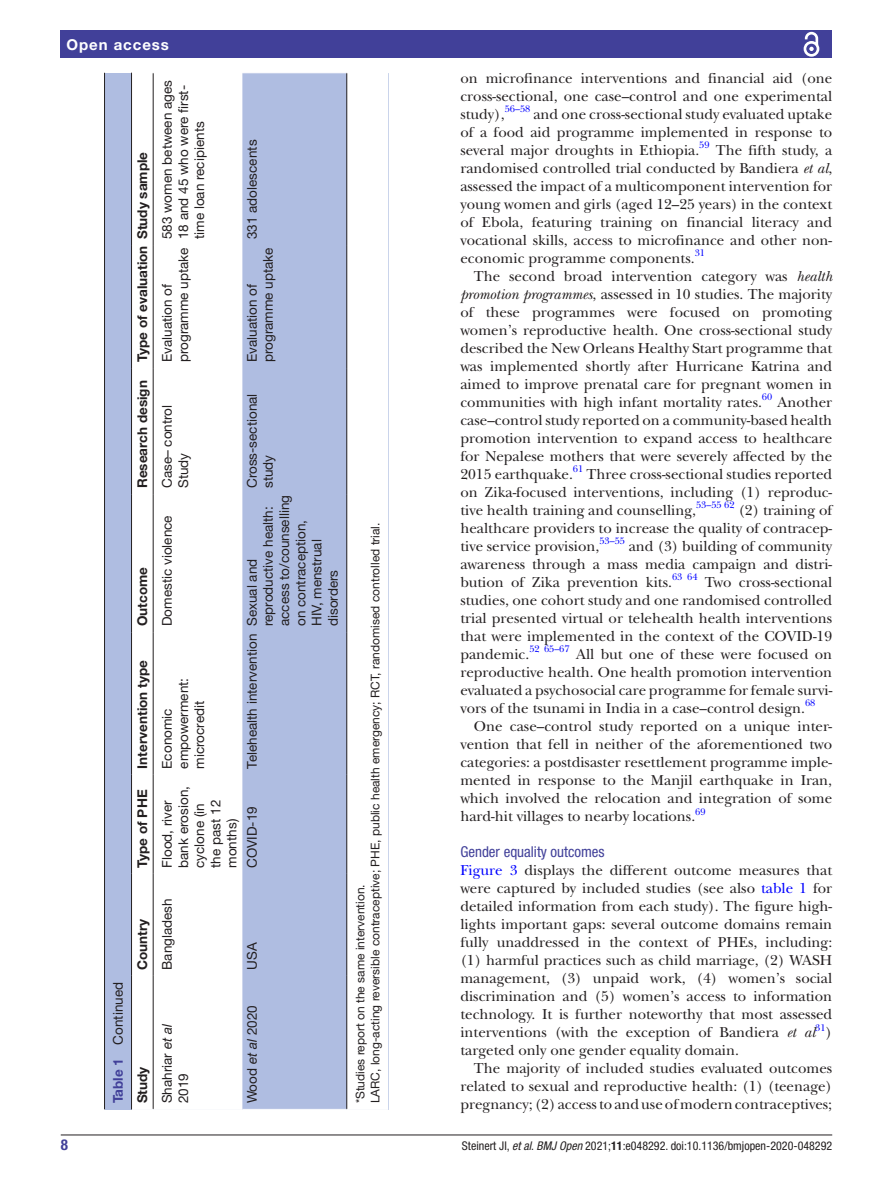
<style>
.page{position:relative;width:893px;height:1191px;background:#fff}
.page>*{position:absolute;margin:0;border:0;box-sizing:border-box;transform-origin:0 0}
.t1{font:15px/18px "New Baskerville";color:#231f20;text-align:justify}
.t2{font:condensed 15px "Helvetica Neue LT Std";color:#414099}
.t3{font:700 15px "Helvetica Neue LT Std";letter-spacing:.065em;color:#fff}
.t4{font:700 condensed 15px "Helvetica Neue LT Std";color:#414099}
.t5{font:13.5px/16.2px "Helvetica Neue LT Std";color:#231f20}
.t6{font:700 13.5px "Helvetica Neue LT Std";color:#231f20}
.t7{font:12px/15px "Helvetica Neue LT Std";color:#231f20}
.t8{font:condensed 12px "Helvetica Neue LT Std";color:#231f20}
.t9{font:9.9px "New Baskerville";color:#00f}
.s1{font-weight:700;color:#414099}
.s2{font-style:italic}
.s3{color:#00f}
.s4{font-weight:700}
</style>
<div class="page">
<hr style="left:61px;top:1134px;width:771px;height:1px;background:#231f20">
<div style="left:61px;top:31px;width:771px;height:27px;background:#414099"></div>
<svg style="left:803px;top:31px;width:17px;height:26px"></svg>
<div style="left:123px;top:73px;width:265px;height:1036px;background:#afbde1"></div>
<div style="left:132px;top:73px;width:256px;height:1036px;background:#fff"></div>
<svg style="left:243px;top:73px;width:103px;height:1036px"></svg>
<hr style="left:131px;top:975px;width:1px;height:134px;background:#231f20">
<hr style="left:153px;top:975px;width:1px;height:134px;background:#231f20">
<hr style="left:131px;top:873px;width:1px;height:102px;background:#231f20">
<hr style="left:153px;top:873px;width:1px;height:102px;background:#231f20">
<hr style="left:131px;top:774px;width:1px;height:99px;background:#231f20">
<hr style="left:153px;top:774px;width:1px;height:99px;background:#231f20">
<hr style="left:131px;top:632px;width:1px;height:142px;background:#231f20">
<hr style="left:153px;top:632px;width:1px;height:142px;background:#231f20">
<hr style="left:131px;top:494px;width:1px;height:138px;background:#231f20">
<hr style="left:153px;top:494px;width:1px;height:138px;background:#231f20">
<hr style="left:131px;top:368px;width:1px;height:126px;background:#231f20">
<hr style="left:153px;top:368px;width:1px;height:126px;background:#231f20">
<hr style="left:131px;top:245px;width:1px;height:123px;background:#231f20">
<hr style="left:153px;top:245px;width:1px;height:123px;background:#231f20">
<hr style="left:131px;top:73px;width:1px;height:172px;background:#231f20">
<hr style="left:153px;top:73px;width:1px;height:172px;background:#231f20">
<hr style="left:346px;top:873px;width:1px;height:102px;background:#231f20">
<hr style="left:346px;top:774px;width:1px;height:99px;background:#231f20">
<hr style="left:346px;top:632px;width:1px;height:142px;background:#231f20">
<hr style="left:346px;top:494px;width:1px;height:138px;background:#231f20">
<hr style="left:346px;top:368px;width:1px;height:126px;background:#231f20">
<hr style="left:346px;top:245px;width:1px;height:123px;background:#231f20">
<hr style="left:346px;top:73px;width:1px;height:172px;background:#231f20">
<hr style="left:346px;top:975px;width:1px;height:134px;background:#231f20">
<hr style="left:364px;top:73px;width:1px;height:1030px;background:#fff">
<hr style="left:379px;top:73px;width:1px;height:1030px;background:#fff">
<div style="left:105px;top:73px;width:18px;height:1036px;background:#afbde1"></div>
<hr style="left:104px;top:73px;width:1px;height:1036px;background:#231f20">
<p class="t3" style="left:66px;top:35px;width:104px">Open access</p>
<p class="t6" style="left:134px;top:362px;width:212px;rotate:-90deg">Type of evaluation Study sample</p>
<p class="t6" style="left:134px;top:488px;width:109px;rotate:-90deg">Research design</p>
<p class="t6" style="left:134px;top:626px;width:61px;rotate:-90deg">Outcome</p>
<p class="t5" style="left:159px;top:239px;width:160px;rotate:-90deg">583 women between ages<br>18 and 45 who were first&shy;time loan recipients</p>
<p class="t5" style="left:159px;top:362px;width:116px;rotate:-90deg">Evaluation of programme uptake</p>
<p class="t5" style="left:159px;top:488px;width:85px;rotate:-90deg">Case– control<br>Study</p>
<p class="t5" style="left:159px;top:626px;width:112px;rotate:-90deg">Domestic violence</p>
<p class="t6" style="left:134px;top:768px;width:110px;rotate:-90deg">Intervention type</p>
<p class="t5" style="left:159px;top:768px;width:92px;rotate:-90deg">Economic empowerment: microcredit</p>
<p class="t5" style="left:244px;top:239px;width:101px;rotate:-90deg">331 adolescents</p>
<p class="t5" style="left:244px;top:362px;width:116px;rotate:-90deg">Evaluation of programme uptake</p>
<p class="t5" style="left:244px;top:488px;width:96px;rotate:-90deg">Cross-sectional study</p>
<p class="t5" style="left:244px;top:626px;width:133px;text-indent:-143px;rotate:-90deg">Telehealth intervention Sexual and reproductive health: access to/counselling on contraception,<br>HIV, menstrual disorders</p>
<p class="t5" style="left:110px;top:1103px;width:123px;rotate:-90deg"><span class="s1">Table 1</span> Continued</p>
<p class="t6" style="left:134px;top:867px;width:80px;rotate:-90deg">Type of PHE</p>
<p class="t5" style="left:159px;top:867px;width:83px;rotate:-90deg">Flood, river bank erosion, cyclone (in the past 12 months)</p>
<p class="t5" style="left:244px;top:867px;width:63px;rotate:-90deg">COVID-19</p>
<p class="t6" style="left:134px;top:969px;width:53px;rotate:-90deg">Country</p>
<p class="t5" style="left:159px;top:969px;width:73px;rotate:-90deg">Bangladesh</p>
<p class="t5" style="left:244px;top:969px;width:29px;rotate:-90deg">USA</p>
<p class="t6" style="left:134px;top:1103px;width:38px;rotate:-90deg">Study</p>
<p class="t5" style="left:159px;top:1103px;width:81px;rotate:-90deg">Shahriar <span class="s2">et al<br></span>2019</p>
<p class="t5" style="left:244px;top:1103px;width:100px;rotate:-90deg">Wood <span class="s2">et al</span> 2020</p>
<p class="t7" style="left:352px;top:1103px;width:582px;rotate:-90deg">*Studies report on the same intervention.<br>LARC, long-acting reversible contraceptive; PHE, public health emergency; RCT, randomised controlled trial.</p>
<p class="t1" style="left:460px;top:69px;width:373px">on microfinance interventions and financial aid (one cross-sectional, one case–control and one experimental study),</p>
<p class="t9" style="left:505px;top:103px;width:27px">56–58</p>
<p class="t1" style="left:460px;top:105px;width:373px;text-indent:73px">and one cross-sectional study evaluated uptake of a food aid programme implemented in response to several major droughts in Ethiopia.</p>
<p class="t9" style="left:699px;top:139px;width:12px">59</p>
<p class="t1" style="left:460px;top:141px;width:373px;text-indent:255px">The fifth study, a randomised controlled trial conducted by Bandiera <span class="s2">et al</span>, assessed the impact of a multicomponent intervention for young women and girls (aged 12–25 years) in the context of Ebola, featuring training on financial literacy and vocational skills, access to microfinance and other non&shy;economic programme components.</p>
<p class="t9" style="left:695px;top:247px;width:12px">31</p>
<p class="t1" style="left:460px;top:267px;width:373px;text-indent:14px">The second broad intervention category was <span class="s2">health promotion programmes</span>, assessed in 10 studies. The majority of these programmes were focused on promoting women’s reproductive health. One cross-sectional study described the New Orleans Healthy Start programme that was implemented shortly after Hurricane Katrina and aimed to improve prenatal care for pregnant women in communities with high infant mortality rates.</p>
<p class="t9" style="left:762px;top:391px;width:12px">60</p>
<p class="t1" style="left:460px;top:393px;width:373px;text-indent:317px">Another case–control study reported on a community-based health promotion intervention to expand access to healthcare for Nepalese mothers that were severely affected by the 2015 earthquake.<sup>61</sup> Three cross-sectional studies reported on Zika-focused interventions, including (1) reproduc&shy;tive health training and counselling,</p>
<p class="t9" style="left:696px;top:499px;width:40px">53–55 62</p>
<p class="t1" style="left:460px;top:501px;width:373px;text-indent:278px">(2) training of healthcare providers to increase the quality of contracep&shy;tive service provision,</p>
<p class="t9" style="left:599px;top:535px;width:27px">53–55</p>
<p class="t1" style="left:460px;top:537px;width:373px;text-indent:168px">and (3) building of community awareness through a mass media campaign and distri&shy;bution of Zika prevention kits.</p>
<p class="t9" style="left:672px;top:571px;width:27px">63 64</p>
<p class="t1" style="left:460px;top:573px;width:373px;text-indent:245px">Two cross-sectional studies, one cohort study and one randomised controlled trial presented virtual or telehealth health interventions that were implemented in the context of the COVID-19 pandemic.</p>
<p class="t9" style="left:529px;top:643px;width:42px">52 65–67</p>
<p class="t1" style="left:460px;top:645px;width:373px;text-indent:116px">All but one of these were focused on reproductive health. One health promotion intervention evaluated a psychosocial care programme for female survi&shy;vors of the tsunami in India in a case–control design.</p>
<p class="t9" style="left:805px;top:697px;width:12px">68</p>
<p class="t1" style="left:460px;top:717px;width:373px;text-indent:14px">One case–control study reported on a unique inter&shy;vention that fell in neither of the aforementioned two categories: a postdisaster resettlement programme imple&shy;mented in response to the Manjil earthquake in Iran, which involved the relocation and integration of some hard-hit villages to nearby locations.</p>
<p class="t9" style="left:695px;top:805px;width:12px">69</p>
<p class="t2" style="left:460px;top:843px;width:146px">Gender equality outcomes</p>
<p class="t1" style="left:460px;top:861px;width:373px"><span class="s3">Figure 3</span> displays the different outcome measures that were captured by included studies (see also <span class="s3">table 1</span> for detailed information from each study). The figure high&shy;lights important gaps: several outcome domains remain fully unaddressed in the context of PHEs, including: (1) harmful practices such as child marriage, (2) WASH management, (3) unpaid work, (4) women’s social discrimination and (5) women’s access to information technology. It is further noteworthy that most assessed interventions (with the exception of Bandiera <span class="s2">et al</span><sup>31</sup>) targeted only one gender equality domain.</p>
<p class="t1" style="left:460px;top:1059px;width:373px;text-indent:13px">The majority of included studies evaluated outcomes related to sexual and reproductive health: (1) (teenage) pregnancy; (2) access to and use of modern contraceptives;</p>
<p class="t4" style="left:61px;top:1135px;width:9px">8</p>
<p class="t8" style="left:462px;top:1138px;width:372px">Steinert JI, <span class="s2">et al</span>. <span class="s2">BMJ Open</span> 2021;<span class="s4">11</span>:e048292. doi:10.1136/bmjopen-2020-048292</p>
</div>
